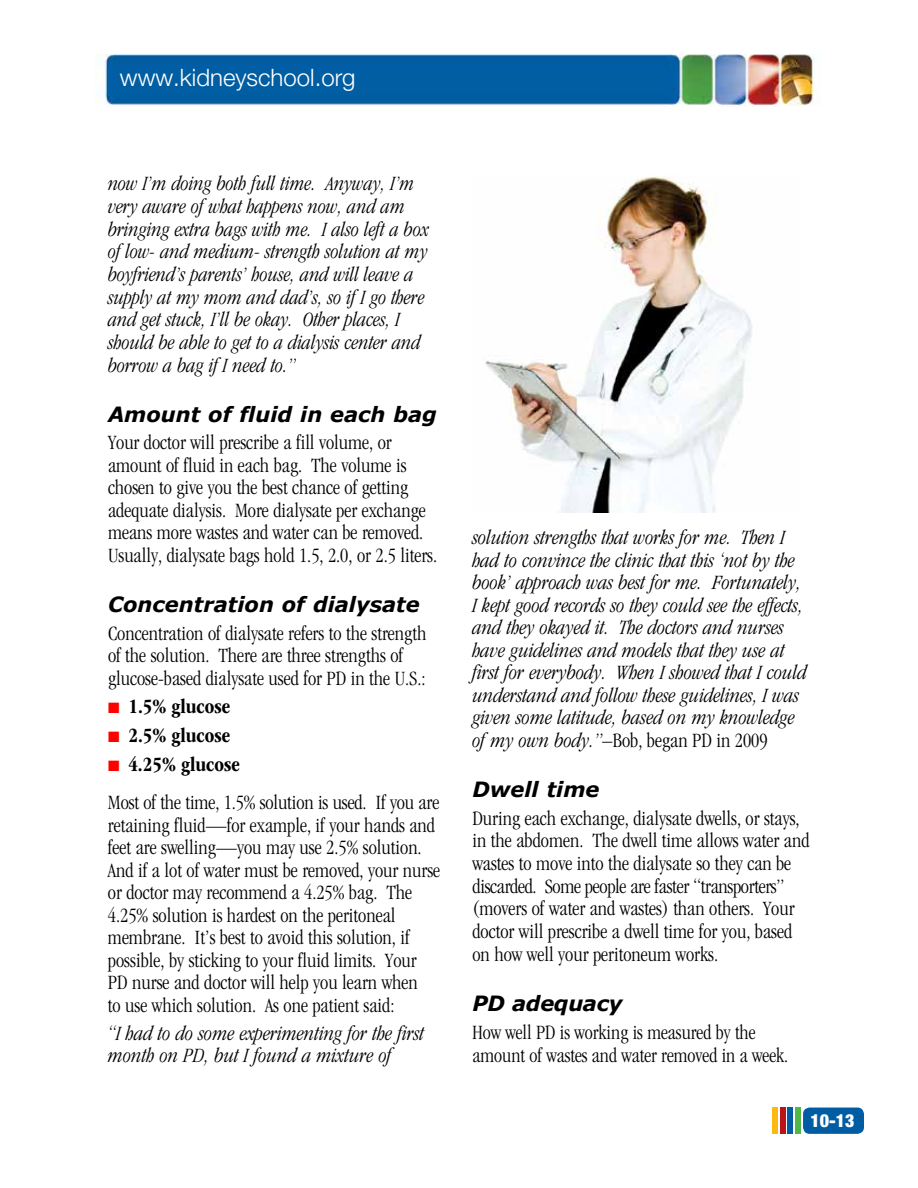
<style>
.page{position:relative;width:918px;height:1188px;background:#fff}
.page>*{position:absolute;margin:0;border:0;box-sizing:border-box;transform-origin:0 0}
.t1{font:300 24px "Helvetica Neue LT Std";color:#fff}
.t2{font:300 condensed 21px/22.5px "ITC Garamond Std";color:#000}
.t3{font:italic 300 condensed 21px/22.5px "ITC Garamond Std";color:#000}
.t4{font:italic 700 21px "Verdana";color:#000}
.t5{font:700 condensed 21px "ITC Garamond Std";color:#000}
.t6{font:900 condensed 18px "Helvetica Neue LT Std";color:#fff}
.s1{color:#f00}
.s2{font-weight:700}
.s3{font-style:normal}
</style>
<div class="page">
<div style="left:803px;top:1108px;width:61px;height:26px;background:#005da4;border-radius:7px"></div>
<div style="left:796px;top:1108px;width:5px;height:26px;background:#50b848"></div>
<div style="left:788px;top:1108px;width:5px;height:26px;background:#005da4"></div>
<div style="left:772px;top:1108px;width:6px;height:26px;background:#fdb913"></div>
<div style="left:780px;top:1108px;width:6px;height:26px;background:#ba141a"></div>
<img style="left:96px;top:54px;width:719px;height:52px">
<img style="left:485px;top:176px;width:268px;height:337px">
<p class="t1" style="left:120px;top:63px;width:237px">www.kidneyschool.org</p>
<p class="t3" style="left:108px;top:173px;width:323px">now I’m doing both full time. Anyway, I’m very aware of what happens now, and am bringing extra bags with me. I also left a box of low- and medium- strength solution at my boyfriend’s parents’ house, and will leave a supply at my mom and dad’s, so if I go there and get stuck, I’ll be okay. Other places, I should be able to get to a dialysis center and borrow a bag if I need to.”</p>
<p class="t4" style="left:108px;top:400px;width:330px">Amount of fluid in each bag</p>
<p class="t2" style="left:108px;top:432px;width:331px">Your doctor will prescribe a fill volume, or amount of fluid in each bag. The volume is chosen to give you the best chance of getting adequate dialysis. More dialysate per exchange means more wastes and water can be removed.<br>Usually, dialysate bags hold 1.5, 2.0, or 2.5 liters.</p>
<p class="t4" style="left:108px;top:591px;width:313px">Concentration of dialysate</p>
<p class="t2" style="left:108px;top:622px;width:320px">Concentration of dialysate refers to the strength of the solution. There are three strengths of glucose-based dialysate used for PD in the U.S.:</p>
<p class="t5" style="left:108px;top:694px;width:124px"><span class="s1">■</span> 1.5% glucose</p>
<p class="t5" style="left:108px;top:723px;width:124px"><span class="s1">■</span> 2.5% glucose</p>
<p class="t2" style="left:108px;top:745px;width:333px;line-height:38.7px"><span class="s1">■</span> <span class="s2">4.25% glucose<br></span>Most of the time, 1.5% solution is used. If you are</p>
<p class="t2" style="left:108px;top:814px;width:334px">retaining fluid—for example, if your hands and feet are swelling—you may use 2.5% solution.<br>And if a lot of water must be removed, your nurse or doctor may recommend a 4.25% bag. The 4.25% solution is hardest on the peritoneal membrane. It’s best to avoid this solution, if possible, by sticking to your fluid limits. Your PD nurse and doctor will help you learn when<br>to use which solution. As one patient said:</p>
<p class="t3" style="left:108px;top:1022px;width:318px">“I had to do some experimenting for the first month on PD, but I found a mixture of</p>
<p class="t3" style="left:472px;top:527px;width:336px">solution strengths that works for me. Then I had to convince the clinic that this ‘not by the book’ approach was best for me. Fortunately, I kept good records so they could see the effects, and they okayed it. The doctors and nurses have guidelines and models that they use at first for everybody. When I showed that I could understand and follow these guidelines, I was given some latitude, based on my knowledge of my own body.”<span class="s3">–Bob, began PD in 2009</span></p>
<p class="t4" style="left:472px;top:775px;width:129px">Dwell time</p>
<p class="t2" style="left:472px;top:807px;width:339px">During each exchange, dialysate dwells, or stays, in the abdomen. The dwell time allows water and wastes to move into the dialysate so they can be discarded. Some people are faster “transporters” (movers of water and wastes) than others. Your doctor will prescribe a dwell time for you, based on how well your peritoneum works.</p>
<p class="t4" style="left:472px;top:989px;width:151px">PD adequacy</p>
<p class="t2" style="left:472px;top:1021px;width:317px">How well PD is working is measured by the amount of wastes and water removed in a week.</p>
<p class="t6" style="left:810px;top:1110px;width:46px">10-13</p>
</div>
